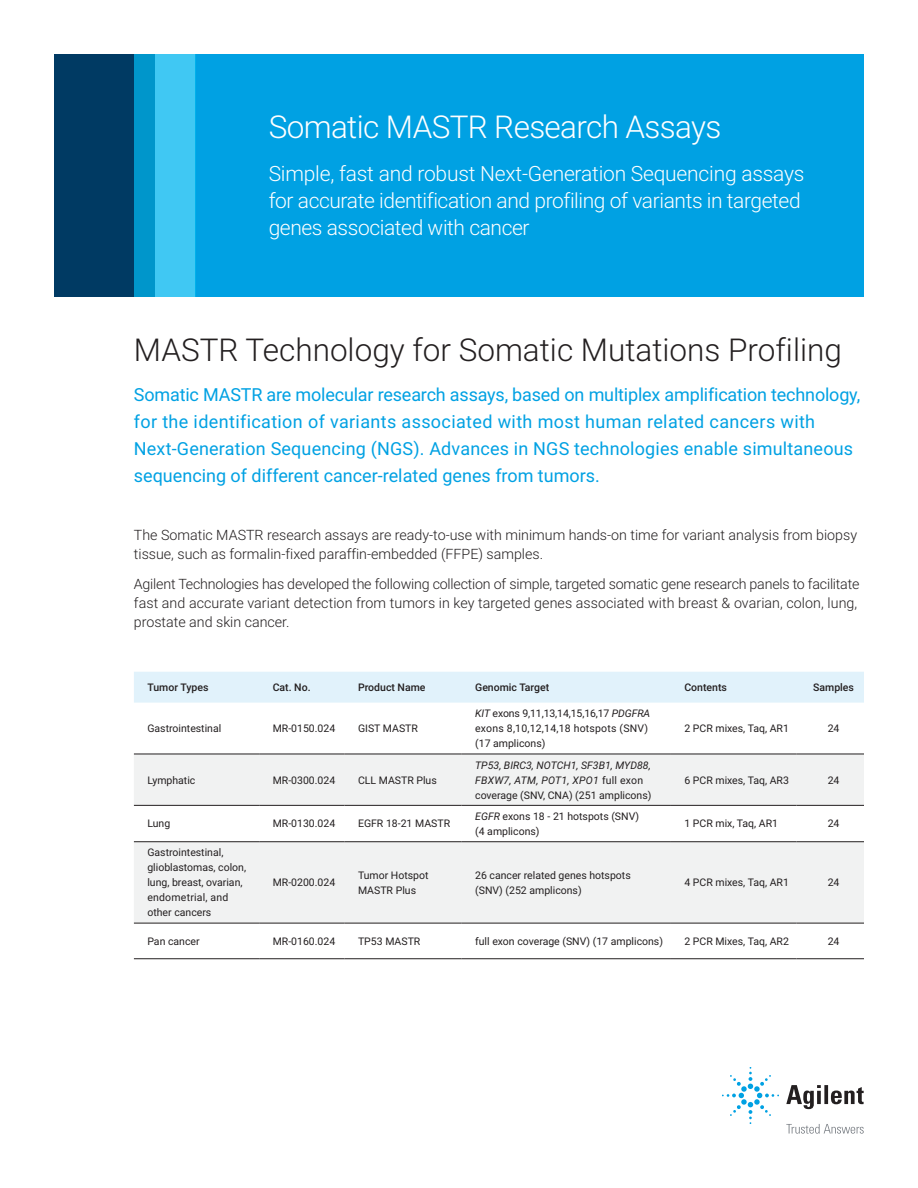
<style>
.page{position:relative;width:918px;height:1188px;background:#fff}
.page>*{position:absolute;margin:0;border:0;box-sizing:border-box;transform-origin:0 0}
.DATA_headline{font:300 31.5px "Roboto";color:#231f20}
.FLYER_front_photo_he{font:300 31.5px "Roboto";letter-spacing:-.02em;color:#fff}
.FLYER_front_photo_su{font:300 21px/27px "Roboto";letter-spacing:-.02em;color:#fff}
.FLYER_front_intro_te{font:18px/27px "Roboto";letter-spacing:.01em;color:#00a1e3}
.DATA_opener_text{font:300 14.25px/18.8px "Roboto";color:#231f20}
.DATA_table_text{font:10.5px/15px "Roboto";color:#231f20}
.DATA_table_text-2{font:italic 10.5px/15px "Roboto";color:#231f20}
.DATA_table_text-3{font:500 10.5px "Roboto";color:#231f20}
.s1{font-style:italic}
.s2{font-style:normal}
</style>
<div class="page">
<div style="left:195px;top:54px;width:669px;height:243px;background:#00a1e3"></div>
<div style="left:54px;top:54px;width:101px;height:243px;background:#003a63"></div>
<svg style="left:134px;top:54px;width:61px;height:243px;fill:#40c8f3"></svg>
<div style="left:134px;top:672px;width:730px;height:31px;background:#e1f2fb"></div>
<div style="left:134px;top:755px;width:730px;height:50px;background:#f1f2f2"></div>
<div style="left:134px;top:842px;width:730px;height:81px;background:#f1f2f2"></div>
<hr style="left:134px;top:754px;width:125px;height:1px;background:#231f20">
<hr style="left:259px;top:754px;width:86px;height:1px;background:#231f20">
<hr style="left:345px;top:754px;width:117px;height:1px;background:#231f20">
<hr style="left:462px;top:754px;width:209px;height:1px;background:#231f20">
<hr style="left:671px;top:754px;width:125px;height:1px;background:#231f20">
<hr style="left:796px;top:754px;width:68px;height:1px;background:#231f20">
<hr style="left:134px;top:805px;width:125px;height:1px;background:#231f20">
<hr style="left:259px;top:805px;width:86px;height:1px;background:#231f20">
<hr style="left:345px;top:805px;width:117px;height:1px;background:#231f20">
<hr style="left:462px;top:805px;width:209px;height:1px;background:#231f20">
<hr style="left:671px;top:805px;width:125px;height:1px;background:#231f20">
<hr style="left:796px;top:805px;width:68px;height:1px;background:#231f20">
<hr style="left:134px;top:841px;width:125px;height:1px;background:#231f20">
<hr style="left:259px;top:841px;width:86px;height:1px;background:#231f20">
<hr style="left:345px;top:841px;width:117px;height:1px;background:#231f20">
<hr style="left:462px;top:841px;width:209px;height:1px;background:#231f20">
<hr style="left:671px;top:841px;width:125px;height:1px;background:#231f20">
<hr style="left:796px;top:841px;width:68px;height:1px;background:#231f20">
<hr style="left:134px;top:923px;width:125px;height:1px;background:#231f20">
<hr style="left:259px;top:923px;width:86px;height:1px;background:#231f20">
<hr style="left:345px;top:923px;width:117px;height:1px;background:#231f20">
<hr style="left:462px;top:923px;width:209px;height:1px;background:#231f20">
<hr style="left:671px;top:923px;width:125px;height:1px;background:#231f20">
<hr style="left:796px;top:923px;width:68px;height:1px;background:#231f20">
<hr style="left:134px;top:958px;width:125px;height:1px;background:#231f20">
<hr style="left:259px;top:958px;width:86px;height:1px;background:#231f20">
<hr style="left:345px;top:958px;width:117px;height:1px;background:#231f20">
<hr style="left:462px;top:958px;width:209px;height:1px;background:#231f20">
<hr style="left:671px;top:958px;width:125px;height:1px;background:#231f20">
<hr style="left:796px;top:958px;width:68px;height:1px;background:#231f20">
<svg style="left:786px;top:1085px;width:78px;height:24px"></svg>
<svg style="left:722px;top:1067px;width:57px;height:57px"></svg>
<svg style="left:786px;top:1124px;width:78px;height:10px"></svg>
<p class="FLYER_front_photo_he" style="left:269px;top:105px;width:454px">Somatic MASTR Research Assays</p>
<p class="FLYER_front_photo_su" style="left:269px;top:159px;width:537px">Simple, fast and robust Next-Generation Sequencing assays for accurate identification and profiling of variants in targeted genes associated with cancer</p>
<p class="DATA_headline" style="left:134px;top:328px;width:709px">MASTR Technology for Somatic Mutations Profiling</p>
<p class="FLYER_front_intro_te" style="left:134px;top:381px;width:728px">Somatic MASTR are molecular research assays, based on multiplex amplification technology, for the identification of variants associated with most human related cancers with Next-Generation Sequencing (NGS). Advances in NGS technologies enable simultaneous sequencing of different cancer-related genes from tumors.</p>
<p class="DATA_opener_text" style="left:134px;top:525px;width:725px">The Somatic MASTR research assays are ready-to-use with minimum hands-on time for variant analysis from biopsy tissue, such as formalin-fixed paraffin-embedded (FFPE) samples.</p>
<p class="DATA_opener_text" style="left:134px;top:574px;width:727px">Agilent Technologies has developed the following collection of simple, targeted somatic gene research panels to facilitate fast and accurate variant detection from tumors in key targeted genes associated with breast &amp; ovarian, colon, lung, prostate and skin cancer.</p>
<p class="DATA_table_text-3" style="left:147px;top:680px;width:63px">Tumor Types</p>
<p class="DATA_table_text-3" style="left:273px;top:680px;width:39px">Cat. No.</p>
<p class="DATA_table_text-3" style="left:358px;top:680px;width:69px">Product Name</p>
<p class="DATA_table_text-3" style="left:475px;top:680px;width:76px">Genomic Target</p>
<p class="DATA_table_text-3" style="left:684px;top:680px;width:44px">Contents</p>
<p class="DATA_table_text-3" style="left:813px;top:680px;width:42px">Samples</p>
<p class="DATA_table_text" style="left:147px;top:721px;width:75px">Gastrointestinal</p>
<p class="DATA_table_text" style="left:273px;top:721px;width:64px">MR-0150.024</p>
<p class="DATA_table_text" style="left:358px;top:721px;width:61px">GIST MASTR</p>
<p class="DATA_table_text" style="left:475px;top:706px;width:177px"><span class="s1">KIT</span> exons 9,11,13,14,15,16,17 <span class="s1">PDGFRA </span>exons 8,10,12,14,18 hotspots (SNV) (17 amplicons)</p>
<p class="DATA_table_text" style="left:684px;top:721px;width:106px">2 PCR mixes, Taq, AR1</p>
<p class="DATA_table_text" style="left:828px;top:721px;width:13px">24</p>
<p class="DATA_table_text" style="left:147px;top:772px;width:49px">Lymphatic</p>
<p class="DATA_table_text" style="left:273px;top:772px;width:64px">MR-0300.024</p>
<p class="DATA_table_text" style="left:358px;top:772px;width:80px">CLL MASTR Plus</p>
<p class="DATA_table_text-2" style="left:475px;top:757px;width:178px">TP53, BIRC3, NOTCH1, SF3B1, MYD88,<br>FBXW7, ATM, POT1, XPO1 <span class="s2">full exon coverage (SNV, CNA) (251 amplicons)</span></p>
<p class="DATA_table_text" style="left:684px;top:772px;width:106px">6 PCR mixes, Taq, AR3</p>
<p class="DATA_table_text" style="left:828px;top:772px;width:13px">24</p>
<p class="DATA_table_text" style="left:147px;top:816px;width:24px">Lung</p>
<p class="DATA_table_text" style="left:273px;top:816px;width:64px">MR-0130.024</p>
<p class="DATA_table_text" style="left:358px;top:816px;width:94px">EGFR 18-21 MASTR</p>
<p class="DATA_table_text" style="left:475px;top:808px;width:165px"><span class="s1">EGFR</span> exons 18 - 21 hotspots (SNV) (4 amplicons)</p>
<p class="DATA_table_text" style="left:684px;top:816px;width:95px">1 PCR mix, Taq, AR1</p>
<p class="DATA_table_text" style="left:828px;top:816px;width:13px">24</p>
<p class="DATA_table_text" style="left:147px;top:845px;width:100px">Gastrointestinal, glioblastomas, colon, lung, breast, ovarian, endometrial, and other cancers</p>
<p class="DATA_table_text" style="left:273px;top:875px;width:64px">MR-0200.024</p>
<p class="DATA_table_text" style="left:358px;top:867px;width:72px">Tumor Hotspot<br>MASTR Plus</p>
<p class="DATA_table_text" style="left:475px;top:867px;width:157px">26 cancer related genes hotspots</p>
<p class="DATA_table_text" style="left:684px;top:875px;width:106px">4 PCR mixes, Taq, AR1</p>
<p class="DATA_table_text" style="left:828px;top:875px;width:13px">24</p>
<p class="DATA_table_text" style="left:475px;top:882px;width:108px">(SNV) (252 amplicons)</p>
<p class="DATA_table_text" style="left:147px;top:933px;width:54px">Pan cancer</p>
<p class="DATA_table_text" style="left:273px;top:933px;width:64px">MR-0160.024</p>
<p class="DATA_table_text" style="left:358px;top:933px;width:64px">TP53 MASTR</p>
<p class="DATA_table_text" style="left:475px;top:933px;width:189px">full exon coverage (SNV) (17 amplicons)</p>
<p class="DATA_table_text" style="left:684px;top:933px;width:106px">2 PCR Mixes, Taq, AR2</p>
<p class="DATA_table_text" style="left:828px;top:933px;width:13px">24</p>
</div>
